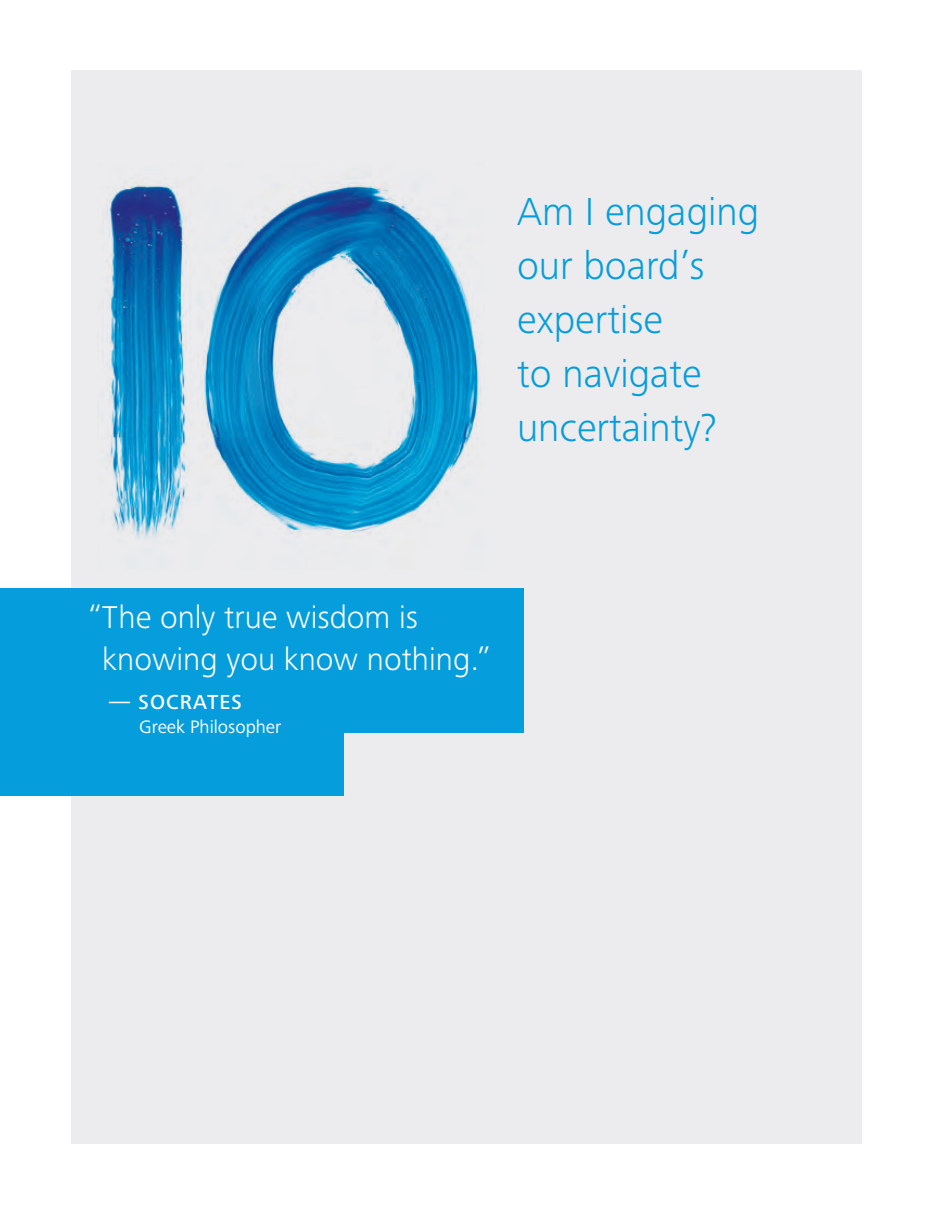
<style>
.page{position:relative;width:932px;height:1215px;background:#fff}
.page>*{position:absolute;margin:0;border:0;box-sizing:border-box;transform-origin:0 0}
.t1{font:300 40.5px/54px "Frutiger Next Pro";color:#069ddc}
.t2{font:300 32.62px/42.1px "Frutiger Next Pro";color:#fff}
.t3{font:500 20.93px "Frutiger Next Pro";letter-spacing:.05em;color:#fff}
.t4{font:18.68px "Frutiger Next Pro";color:#fff}
</style>
<div class="page">
<div style="left:71px;top:71px;width:790px;height:1073px;background:#ececee"></div>
<div style="left:0;top:588px;width:523px;height:58px;background:#069ddc"></div>
<div style="left:0;top:640px;width:523px;height:49px;background:#069ddc"></div>
<div style="left:0;top:681px;width:523px;height:51px;background:#069ddc"></div>
<div style="left:0;top:713px;width:343px;height:83px;background:#069ddc"></div>
<img style="left:105px;top:180px;width:376px;height:359px">
<p class="t1" style="left:517px;top:185px;width:244px">Am I engaging</p>
<p class="t1" style="left:517px;top:239px;width:201px">our board’s expertise<br>to navigate uncertainty?</p>
<p class="t2" style="left:102px;top:596px;width:390px;text-indent:-14px">“The only true wisdom is knowing you know nothing.”</p>
<p class="t3" style="left:109px;top:690px;width:134px">— SOCRATES</p>
<p class="t4" style="left:139px;top:716px;width:143px">Greek Philosopher</p>
</div>
